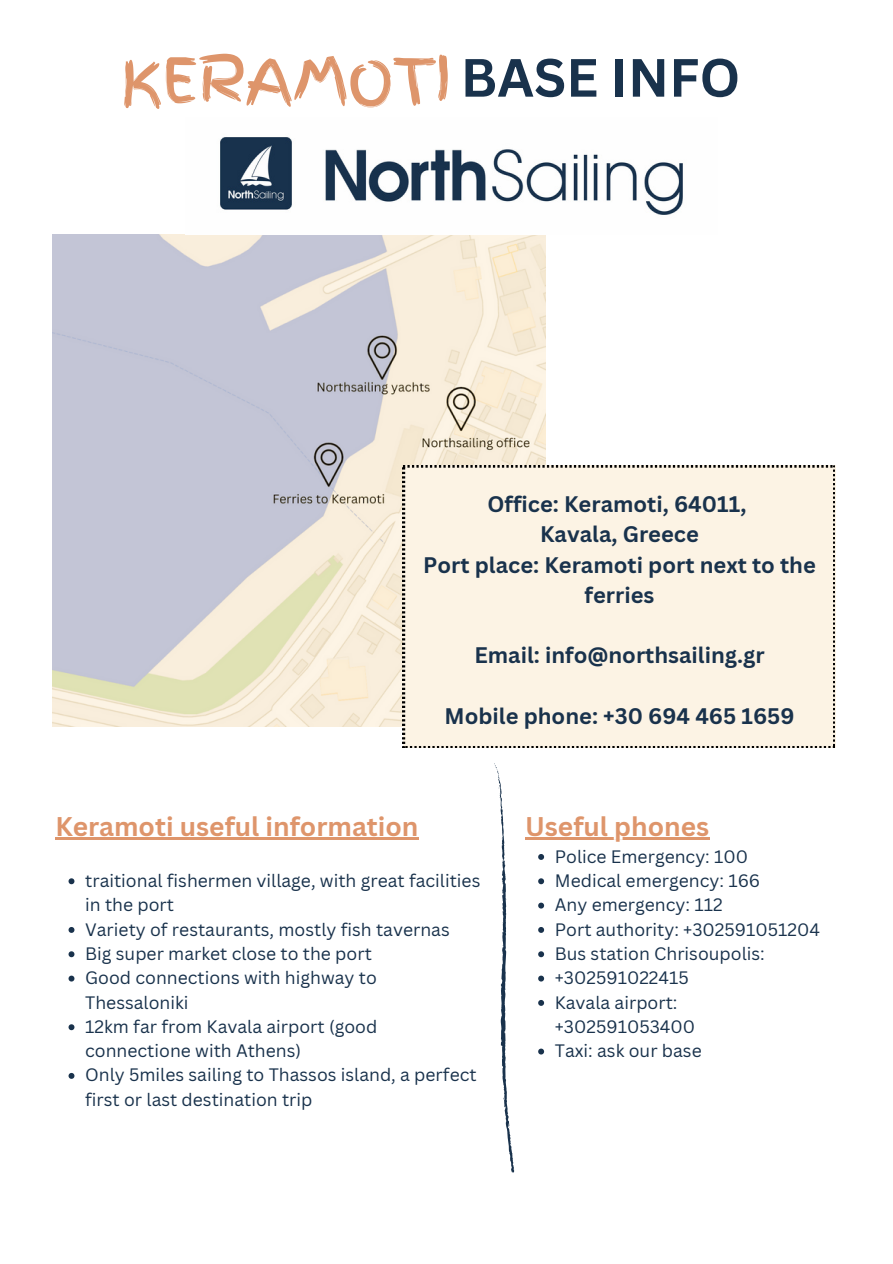
<style>
.page{position:relative;width:893px;height:1264px;background:#fff}
.page>*{position:absolute;margin:0;border:0;box-sizing:border-box;transform-origin:0 0}
.t1{font:61.35px "Finger Paint";color:#de956b}
.t2{font:700 52.5px "Canva Sans";color:#19324c}
.t3{font:700 26.25px "Canva Sans";color:#de956b}
.t4{font:700 21.9px/30.3px "Canva Sans";color:#19324c;text-align:center}
.t5{font:17.55px/24.3px "Canva Sans";color:#19324c}
</style>
<div class="page">
<img style="left:53px;top:234px;width:492px;height:493px">
<div style="left:403px;top:465px;width:431px;height:282px;background:#fcf3e4"></div>
<img style="left:185px;top:137px;width:498px;height:98px">
<svg style="left:494px;top:763px;width:20px;height:410px"></svg>
<svg style="left:69px;top:878px;width:5px;height:6px"></svg>
<svg style="left:69px;top:927px;width:5px;height:5px"></svg>
<svg style="left:69px;top:951px;width:5px;height:6px"></svg>
<svg style="left:69px;top:975px;width:5px;height:6px"></svg>
<svg style="left:69px;top:1024px;width:5px;height:6px"></svg>
<svg style="left:69px;top:1072px;width:5px;height:6px"></svg>
<hr style="left:55px;top:836px;width:364px;height:3px;background:#de956b">
<svg style="left:538px;top:854px;width:6px;height:5px"></svg>
<svg style="left:538px;top:878px;width:6px;height:6px"></svg>
<svg style="left:538px;top:902px;width:6px;height:6px"></svg>
<svg style="left:538px;top:927px;width:6px;height:5px"></svg>
<svg style="left:538px;top:951px;width:6px;height:6px"></svg>
<svg style="left:538px;top:975px;width:6px;height:6px"></svg>
<svg style="left:538px;top:1000px;width:6px;height:5px"></svg>
<svg style="left:538px;top:1048px;width:6px;height:6px"></svg>
<hr style="left:525px;top:836px;width:184px;height:3px;background:#de956b">
<p class="t1" style="left:121px;top:35px;width:332px">KERAMOTI</p>
<p class="t2" style="left:460px;top:41px;width:281px">BASE INFO</p>
<p class="t4" style="left:487px;top:488px;width:260px">Office: Keramoti, 64011,</p>
<p class="t4" style="left:540px;top:519px;width:160px">Kavala, Greece</p>
<p class="t4" style="left:423px;top:549px;width:394px">Port place: Keramoti port next to the ferries</p>
<p class="t4" style="left:474px;top:639px;width:292px">Email: info@northsailing.gr</p>
<p class="t4" style="left:444px;top:700px;width:351px">Mobile phone: +30 694 465 1659</p>
<p class="t3" style="left:55px;top:807px;width:364px">Keramoti useful information</p>
<p class="t3" style="left:525px;top:807px;width:186px">Useful phones</p>
<p class="t5" style="left:85px;top:867px;width:397px">traitional fishermen village, with great facilities in the port</p>
<p class="t5" style="left:85px;top:916px;width:366px">Variety of restaurants, mostly fish tavernas</p>
<p class="t5" style="left:85px;top:940px;width:288px">Big super market close to the port</p>
<p class="t5" style="left:85px;top:965px;width:293px">Good connections with highway to<br>Thessaloniki</p>
<p class="t5" style="left:85px;top:1013px;width:293px">12km far from Kavala airport (good connectione with Athens)</p>
<p class="t5" style="left:85px;top:1062px;width:393px">Only 5miles sailing to Thassos island, a perfect first or last destination trip</p>
<p class="t5" style="left:554px;top:843px;width:195px">Police Emergency: 100</p>
<p class="t5" style="left:554px;top:867px;width:207px">Medical emergency: 166</p>
<p class="t5" style="left:554px;top:892px;width:169px">Any emergency: 112</p>
<p class="t5" style="left:554px;top:916px;width:266px">Port authority: +302591051204</p>
<p class="t5" style="left:554px;top:940px;width:211px">Bus station Chrisoupolis:</p>
<p class="t5" style="left:554px;top:965px;width:135px">+302591022415</p>
<p class="t5" style="left:554px;top:989px;width:142px">Kavala airport: +302591053400</p>
<p class="t5" style="left:554px;top:1038px;width:148px">Taxi: ask our base</p>
</div>
